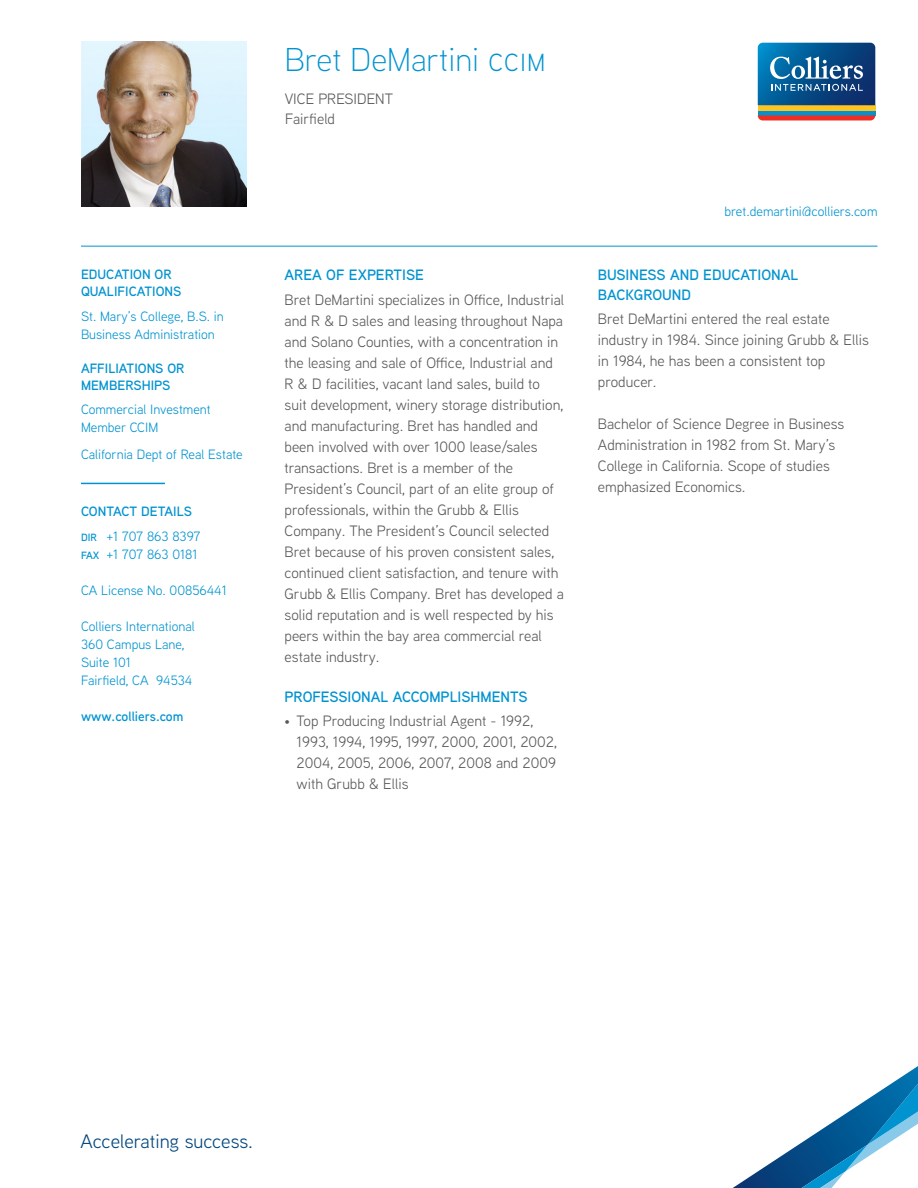
<style>
.page{position:relative;width:918px;height:1188px;background:#fff}
.page>*{position:absolute;margin:0;border:0;box-sizing:border-box;transform-origin:0 0}
.t1{font:300 33px "Aaux Next";color:#0093d0}
.Motto_Sidebar{font:19.5px "Aaux Next";color:#00467e}
.Main_Text_Body{font:15px/21px "Aaux Next";color:#57585a}
.Subhead_Body{font:600 15px/19.5px "Aaux Next";color:#0093d0}
.Text_Sidebar{font:13.5px/18px "Aaux Next";color:#0093d0}
.Subhead_Sidebar{font:600 13.5px/16.5px "Aaux Next";color:#0093d0}
.email_Header{font:13.5px "Aaux Next";color:#0093d0}
.Text_Sidebar-2{font:600 13.5px "Aaux Next";color:#0093d0}
.s1{font-weight:600;font-size:10.5px}
.s2{font-size:12px}
</style>
<div class="page">
<hr style="left:81px;top:246px;width:797px;height:1px;background:#0093d0">
<hr style="left:81px;top:483px;width:84px;height:1px;background:#0093d0">
<img style="left:82px;top:41px;width:165px;height:165px">
<svg style="left:733px;top:1066px;width:185px;height:122px"></svg>
<svg style="left:757px;top:42px;width:119px;height:79px;background:#426f8f"></svg>
<p class="Subhead_Sidebar" style="left:81px;top:266px;width:102px">EDUCATION OR<br>QUALIFICATIONS</p>
<p class="Text_Sidebar" style="left:81px;top:307px;width:144px">St. Mary’s College, B.S. in<br>Business Administration</p>
<p class="Subhead_Sidebar" style="left:81px;top:360px;width:105px">AFFILIATIONS OR<br>MEMBERSHIPS</p>
<p class="Text_Sidebar" style="left:81px;top:400px;width:131px">Commercial Investment</p>
<p class="Text_Sidebar" style="left:81px;top:418px;width:79px">Member CCIM</p>
<p class="Text_Sidebar" style="left:81px;top:445px;width:163px">California Dept of Real Estate</p>
<p class="Subhead_Sidebar" style="left:81px;top:503px;width:113px">CONTACT DETAILS</p>
<p class="Text_Sidebar" style="left:81px;top:527px;width:121px"><span class="s1">DIR</span> +1 707 863 8397</p>
<p class="Text_Sidebar" style="left:81px;top:545px;width:118px"><span class="s1">FAX</span> +1 707 863 0181</p>
<p class="Text_Sidebar" style="left:81px;top:581px;width:147px">CA License No. 00856441</p>
<p class="Text_Sidebar" style="left:81px;top:617px;width:115px">Colliers International</p>
<p class="Text_Sidebar" style="left:81px;top:635px;width:105px">360 Campus Lane,</p>
<p class="Text_Sidebar" style="left:81px;top:653px;width:51px">Suite 101</p>
<p class="Text_Sidebar" style="left:81px;top:671px;width:113px">Fairfield, CA 94534</p>
<p class="Text_Sidebar-2" style="left:81px;top:707px;width:104px">www.colliers.com</p>
<h1 class="t1" style="left:285px;top:38px;width:263px">Bret DeMartini ccim</h1>
<p class="Main_Text_Body" style="left:285px;top:89px;width:110px;line-height:19.5px">VICE PRESIDENT<br>Fairfield</p>
<p class="Subhead_Body" style="left:285px;top:265px;width:141px">AREA OF EXPERTISE</p>
<p class="Main_Text_Body" style="left:285px;top:288px;width:281px">Bret DeMartini specializes in Office, Industrial and R &amp; D sales and leasing throughout Napa and Solano Counties, with a concentration in the leasing and sale of Office, Industrial and R &amp; D facilities, vacant land sales, build to suit development, winery storage distribution, and manufacturing. Bret has handled and been involved with over 1000 lease/sales transactions. Bret is a member of the President’s Council, part of an elite group of professionals, within the Grubb &amp; Ellis Company. The President’s Council selected Bret because of his proven consistent sales, continued client satisfaction, and tenure with Grubb &amp; Ellis Company. Bret has developed a solid reputation and is well respected by his peers within the bay area commercial real estate industry.</p>
<p class="Subhead_Body" style="left:285px;top:687px;width:244px">PROFESSIONAL ACCOMPLISHMENTS</p>
<p class="Main_Text_Body" style="left:297px;top:710px;width:262px;text-indent:-12px"><span class="s2">•</span> Top Producing Industrial Agent - 1992, 1993, 1994, 1995, 1997, 2000, 2001, 2002, 2004, 2005, 2006, 2007, 2008 and 2009 with Grubb &amp; Ellis</p>
<p class="email_Header" style="left:725px;top:203px;width:154px">bret.demartini@colliers.com</p>
<p class="Subhead_Body" style="left:598px;top:265px;width:202px">BUSINESS AND EDUCATIONAL<br>BACKGROUND</p>
<p class="Main_Text_Body" style="left:598px;top:308px;width:273px">Bret DeMartini entered the real estate industry in 1984. Since joining Grubb &amp; Ellis in 1984, he has been a consistent top producer.</p>
<p class="Main_Text_Body" style="left:598px;top:413px;width:248px">Bachelor of Science Degree in Business Administration in 1982 from St. Mary’s College in California. Scope of studies emphasized Economics.</p>
<p class="Motto_Sidebar" style="left:81px;top:1128px;width:174px">Accelerating success.</p>
</div>
